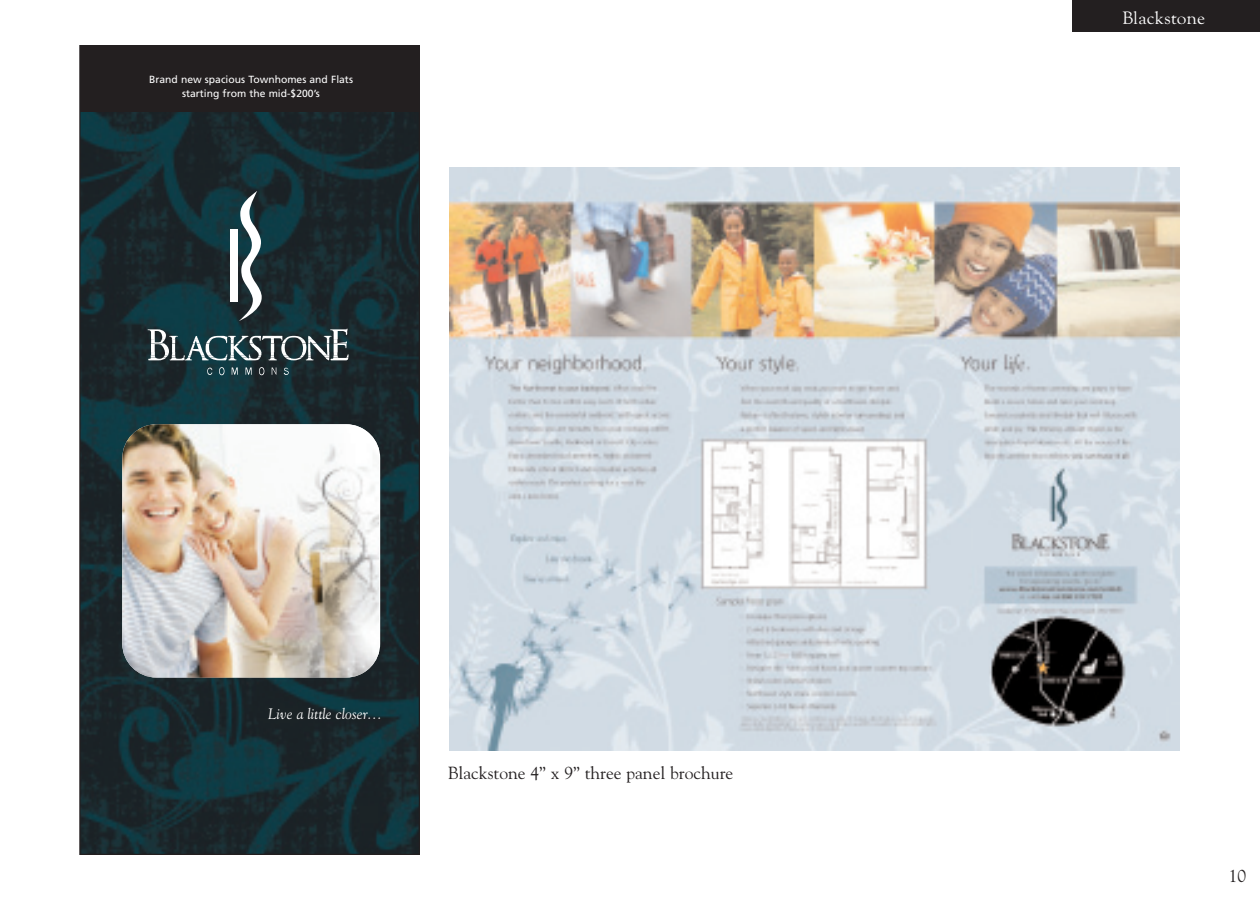
<style>
.page{position:relative;width:1260px;height:900px;background:#fff}
.page>*{position:absolute;margin:0;border:0;box-sizing:border-box;transform-origin:0 0}
.t1{font:17.5px "Goudy";color:#231f20}
.t2{font:17.5px "Goudy Oldstyle H";color:#fff}
.t3{font:italic 15px "Goudy";color:#fff}
.t4{font:10.25px/13.2px "Frutiger";color:#fff;text-align:center}
</style>
<div class="page">
<img style="left:81px;top:111px;width:337px;height:742px">
<img style="left:122px;top:424px;width:257px;height:254px">
<div style="left:230px;top:229px;width:7px;height:72px;background:#fff"></div>
<svg style="left:207px;top:368px;width:5px;height:7px"></svg>
<svg style="left:219px;top:367px;width:5px;height:8px"></svg>
<svg style="left:232px;top:367px;width:6px;height:8px"></svg>
<svg style="left:246px;top:367px;width:6px;height:8px"></svg>
<svg style="left:259px;top:367px;width:5px;height:8px"></svg>
<svg style="left:272px;top:367px;width:4px;height:8px"></svg>
<svg style="left:284px;top:368px;width:5px;height:7px"></svg>
<svg style="left:239px;top:191px;width:23px;height:130px"></svg>
<svg style="left:148px;top:329px;width:201px;height:31px"></svg>
<div style="left:80px;top:46px;width:339px;height:65px;background:#231f20"></div>
<img style="left:449px;top:168px;width:731px;height:583px">
<div style="left:1073px;top:0;width:187px;height:31px;background:#231f20"></div>
<p class="t4" style="left:149px;top:73px;width:205px">Brand new spacious Townhomes and Flats starting from the mid-$200’s</p>
<h2 class="t3" style="left:268px;top:705px;width:115px">Live a little closer...</h2>
<p class="t1" style="left:448px;top:762px;width:287px">Blackstone 4” x 9” three panel brochure</p>
<p class="t2" style="left:1122px;top:6px;width:84px">Blackstone</p>
<p class="t1" style="left:1229px;top:865px;width:19px">10</p>
</div>
